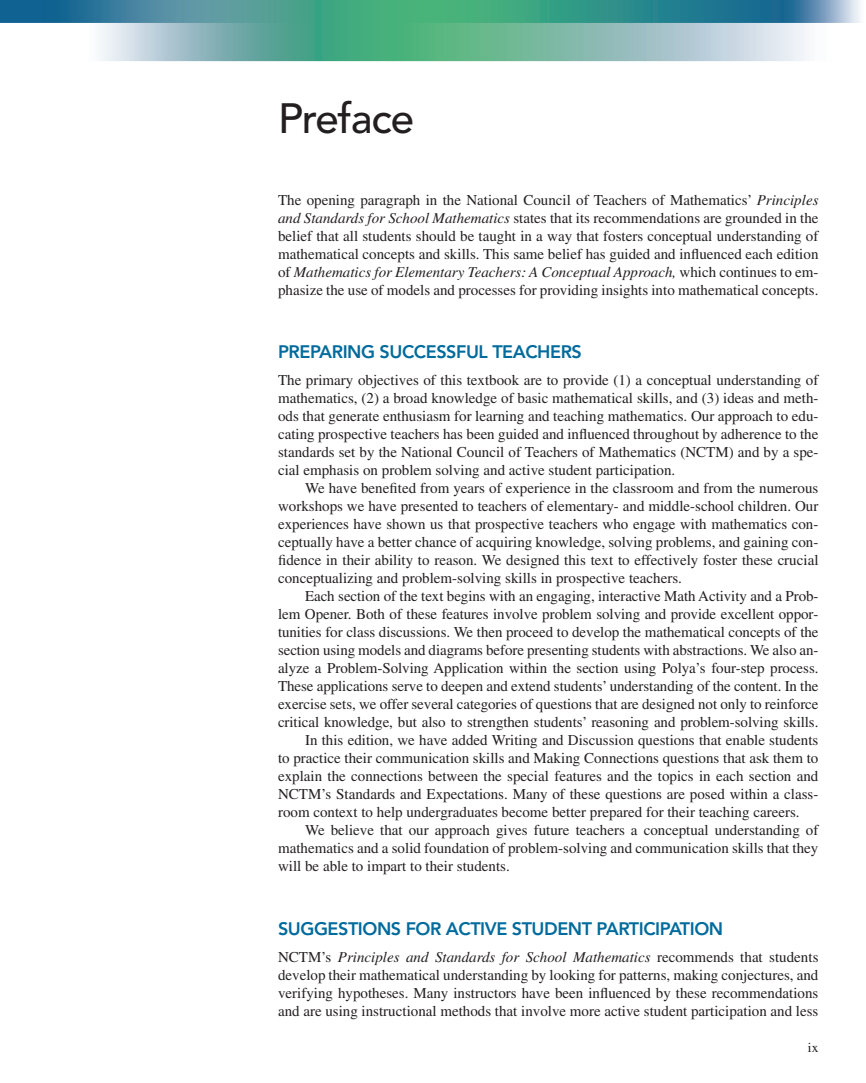
<style>
.page{position:relative;width:866px;height:1083px;background:#fff}
.page>*{position:absolute;margin:0;border:0;box-sizing:border-box;transform-origin:0 0}
.t1{font:500 42px "Avenir";letter-spacing:-.025em;color:#231f20}
.t2{font:800 18px "Avenir";letter-spacing:-.025em;color:#006b9d}
.t3{font:15px/18px "Times";color:#231f20;text-align:justify}
.t4{font:13.5px "Times";color:#231f20}
.s1{font-style:italic}
</style>
<div class="page">
<svg style="left:0;top:0;width:860px;height:62px;background:#7bb6af"></svg>
<h1 class="t1" style="left:278px;top:101px;width:138px">Preface</h1>
<p class="t3" style="left:278px;top:192px;width:542px">The opening paragraph in the National Council of Teachers of Mathematics’ <span class="s1">Principles and Standards for School Mathematics</span> states that its recommendations are grounded in the belief that all students should be taught in a way that fosters conceptual understanding of mathematical concepts and skills. This same belief has guided and influenced each edition of <span class="s1">Mathematics for Elementary Teachers: A Conceptual Approach,</span> which continues to em&shy;phasize the use of models and processes for providing insights into mathematical concepts.</p>
<p class="t2" style="left:278px;top:344px;width:305px">PREPARING SUCCESSFUL TEACHERS</p>
<p class="t3" style="left:278px;top:372px;width:542px">The primary objectives of this textbook are to provide (1) a conceptual understanding of mathematics, (2) a broad knowledge of basic mathematical skills, and (3) ideas and meth&shy;ods that generate enthusiasm for learning and teaching mathematics. Our approach to edu&shy;cating prospective teachers has been guided and influenced throughout by adherence to the standards set by the National Council of Teachers of Mathematics (NCTM) and by a spe&shy;cial emphasis on problem solving and active student participation.</p>
<p class="t3" style="left:278px;top:480px;width:542px;text-indent:27px">We have benefited from years of experience in the classroom and from the numerous workshops we have presented to teachers of elementary- and middle-school children. Our experiences have shown us that prospective teachers who engage with mathematics con&shy;ceptually have a better chance of acquiring knowledge, solving problems, and gaining con&shy;fidence in their ability to reason. We designed this text to effectively foster these crucial conceptualizing and problem-solving skills in prospective teachers.</p>
<p class="t3" style="left:305px;top:588px;width:515px">Each section of the text begins with an engaging, interactive Math Activity and a Prob-</p>
<p class="t3" style="left:278px;top:606px;width:542px">lem Opener. Both of these features involve problem solving and provide excellent oppor-</p>
<p class="t3" style="left:278px;top:624px;width:542px">tunities for class discussions. We then proceed to develop the mathematical concepts of the</p>
<p class="t3" style="left:278px;top:642px;width:542px">section using models and diagrams before presenting students with abstractions. We also an-</p>
<p class="t3" style="left:278px;top:660px;width:542px">alyze a Problem-Solving Application within the section using Polya’s four-step process.</p>
<p class="t3" style="left:278px;top:678px;width:542px">These applications serve to deepen and extend students’ understanding of the content. In the</p>
<p class="t3" style="left:278px;top:696px;width:542px">exercise sets, we offer several categories of questions that are designed not only to reinforce</p>
<p class="t3" style="left:278px;top:714px;width:542px">critical knowledge, but also to strengthen students’ reasoning and problem-solving skills.</p>
<p class="t3" style="left:305px;top:732px;width:514px">In this edition, we have added Writing and Discussion questions that enable students</p>
<p class="t3" style="left:278px;top:750px;width:541px">to practice their communication skills and Making Connections questions that ask them to</p>
<p class="t3" style="left:278px;top:768px;width:541px">explain the connections between the special features and the topics in each section and</p>
<p class="t3" style="left:278px;top:786px;width:541px">NCTM’s Standards and Expectations. Many of these questions are posed within a class-</p>
<p class="t3" style="left:278px;top:804px;width:523px">room context to help undergraduates become better prepared for their teaching careers.</p>
<p class="t3" style="left:305px;top:822px;width:514px">We believe that our approach gives future teachers a conceptual understanding of</p>
<p class="t3" style="left:278px;top:840px;width:541px">mathematics and a solid foundation of problem-solving and communication skills that they</p>
<p class="t3" style="left:278px;top:858px;width:233px">will be able to impart to their students.</p>
<p class="t2" style="left:278px;top:920px;width:446px">SUGGESTIONS FOR ACTIVE STUDENT PARTICIPATION</p>
<p class="t3" style="left:278px;top:948px;width:541px">NCTM’s <span class="s1">Principles and Standards for School Mathematics</span> recommends that students develop their mathematical understanding by looking for patterns, making conjectures, and verifying hypotheses. Many instructors have been influenced by these recommendations and are using instructional methods that involve more active student participation and less</p>
<p class="t4" style="left:807px;top:1041px;width:12px">ix</p>
</div>
